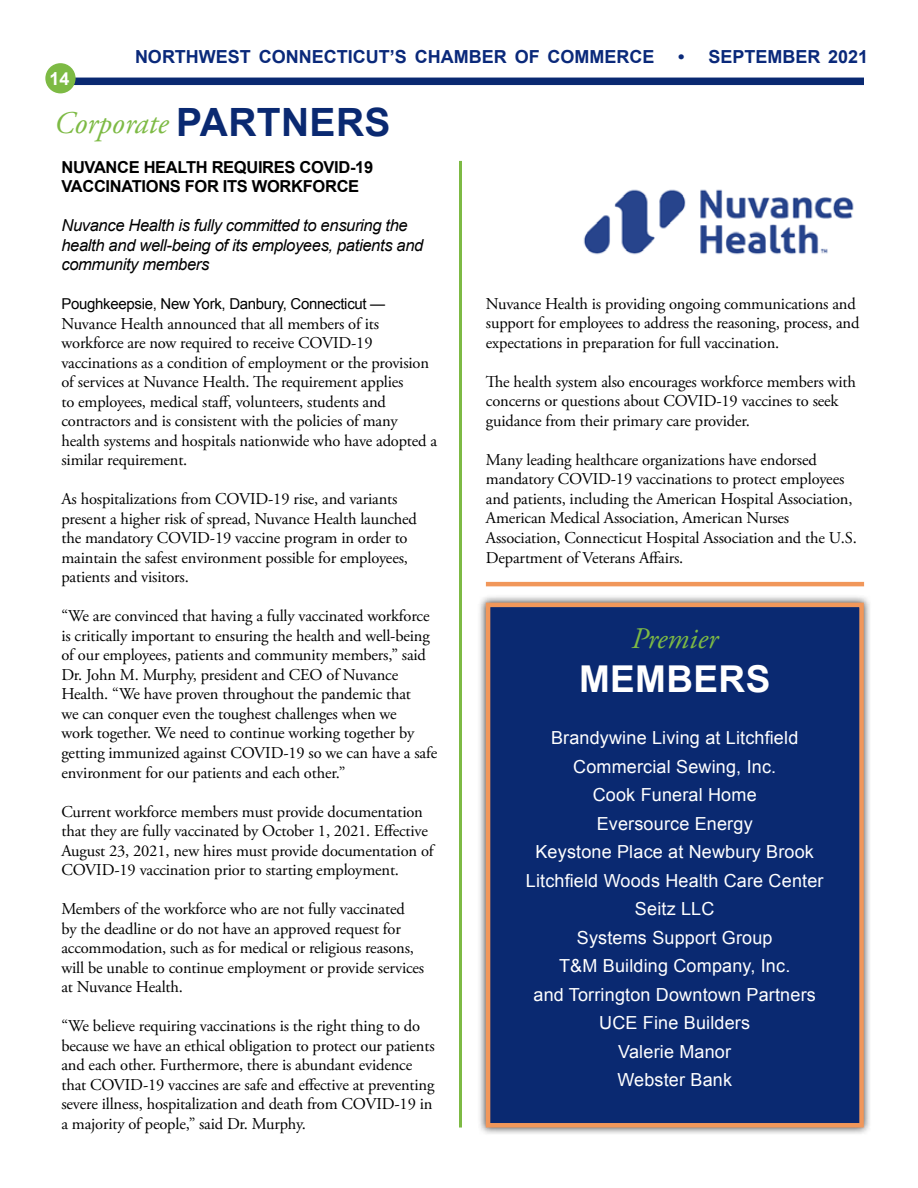
<style>
.page{position:relative;width:918px;height:1188px;background:#fff}
.page>*{position:absolute;margin:0;border:0;box-sizing:border-box;transform-origin:0 0}
.t1{font:700 37.05px "Arial";letter-spacing:.01em;color:#fff}
.t2{font:italic 31.5px "Adobe Garamond Pro";color:#7dba44}
.t3{font:italic 29.85px "Adobe Garamond Pro";color:#7dba44}
.t4{font:18px/28.5px "Arial";letter-spacing:.01em;color:#fff;text-align:center}
.t5{font:700 18px "Arial";color:#0a297a}
.t6{font:700 18px "Arial";color:#fff}
.t7{font:16.5px/19.5px "Adobe Garamond Pro";letter-spacing:-.01em;color:#000}
.t8{font:italic 16.5px/19.5px "Arial";letter-spacing:-.02em;color:#000}
.t9{font:700 16.5px/19.5px "Arial";letter-spacing:-.02em;color:#000}
.t10{font:15px "Arial";letter-spacing:-.02em;color:#000}
.s1{font-family:"Arial";font-weight:700;font-style:normal;font-size:39px;color:#0a2971}
</style>
<div class="page">
<div style="left:66px;top:78px;width:798px;height:7px;background:#0a2971"></div>
<div style="left:45px;top:63px;width:31px;height:30px;background:#7dba44;border-radius:50%"></div>
<hr style="left:459px;top:161px;width:3px;height:967px;background:#7dba44">
<hr style="left:486px;top:582px;width:378px;height:4px;background:#f1975a">
<img style="left:583px;top:189px;width:271px;height:66px">
<div style="left:478px;top:594px;width:394px;height:541px;background:#000;opacity:.75"></div>
<div style="left:486px;top:603px;width:378px;height:525px;background:#0a2971;border:4px solid #f1975a"></div>
<p class="t6" style="left:50px;top:67px;width:22px">14</p>
<p class="t5" style="left:135px;top:45px;width:521px">NORTHWEST CONNECTICUT’S CHAMBER OF COMMERCE</p>
<p class="t5" style="left:678px;top:45px;width:191px">• SEPTEMBER 2021</p>
<h2 class="t2" style="left:54px;top:105px;width:338px">Corporate <span class="s1">PARTNERS</span></h2>
<p class="t9" style="left:61px;top:158px;width:313px">NUVANCE HEALTH REQUIRES COVID-19<br>VACCINATIONS FOR ITS WORKFORCE</p>
<p class="t8" style="left:61px;top:216px;width:363px">Nuvance Health is fully committed to ensuring the health and well-being of its employees, patients and community members</p>
<p class="t10" style="left:61px;top:294px;width:325px">Poughkeepsie, New York, Danbury, Connecticut —</p>
<p class="t7" style="left:61px;top:315px;width:377px">Nuvance Health announced that all members of its workforce are now required to receive COVID-19 vaccinations as a condition of employment or the provision of services at Nuvance Health. The requirement applies<br>to employees, medical staff, volunteers, students and contractors and is consistent with the policies of many health systems and hospitals nationwide who have adopted a similar requirement.</p>
<p class="t7" style="left:61px;top:490px;width:357px">As hospitalizations from COVID-19 rise, and variants present a higher risk of spread, Nuvance Health launched the mandatory COVID-19 vaccine program in order to maintain the safest environment possible for employees, patients and visitors.</p>
<p class="t7" style="left:61px;top:607px;width:377px">“We are convinced that having a fully vaccinated workforce is critically important to ensuring the health and well-being of our employees, patients and community members,” said Dr. John M. Murphy, president and CEO of Nuvance Health. “We have proven throughout the pandemic that<br>we can conquer even the toughest challenges when we<br>work together. We need to continue working together by getting immunized against COVID-19 so we can have a safe environment for our patients and each other.”</p>
<p class="t7" style="left:61px;top:802px;width:374px">Current workforce members must provide documentation that they are fully vaccinated by October 1, 2021. Effective August 23, 2021, new hires must provide documentation of COVID-19 vaccination prior to starting employment.</p>
<p class="t7" style="left:61px;top:900px;width:364px">Members of the workforce who are not fully vaccinated<br>by the deadline or do not have an approved request for accommodation, such as for medical or religious reasons, will be unable to continue employment or provide services at Nuvance Health.</p>
<p class="t7" style="left:61px;top:1017px;width:375px">“We believe requiring vaccinations is the right thing to do because we have an ethical obligation to protect our patients and each other. Furthermore, there is abundant evidence that COVID-19 vaccines are safe and effective at preventing severe illness, hospitalization and death from COVID-19 in a majority of people,” said Dr. Murphy.</p>
<p class="t7" style="left:486px;top:295px;width:375px">Nuvance Health is providing ongoing communications and support for employees to address the reasoning, process, and expectations in preparation for full vaccination.</p>
<p class="t7" style="left:486px;top:373px;width:371px">The health system also encourages workforce members with concerns or questions about COVID-19 vaccines to seek guidance from their primary care provider.</p>
<p class="t7" style="left:486px;top:451px;width:372px">Many leading healthcare organizations have endorsed mandatory COVID-19 vaccinations to protect employees and patients, including the American Hospital Association, American Medical Association, American Nurses Association, Connecticut Hospital Association and the U.S.<br>Department of Veterans Affairs.</p>
<h3 class="t3" style="left:632px;top:621px;width:88px">Premier</h3>
<h1 class="t1" style="left:579px;top:654px;width:193px">MEMBERS</h1>
<p class="t4" style="left:526px;top:724px;width:299px">Brandywine Living at Litchfield<br>Commercial Sewing, Inc.<br>Cook Funeral Home<br>Eversource Energy<br>Keystone Place at Newbury Brook<br>Litchfield Woods Health Care Center<br>Seitz LLC<br>Systems Support Group<br>T&amp;M Building Company, Inc.<br>and Torrington Downtown Partners<br>UCE Fine Builders<br>Valerie Manor<br>Webster Bank</p>
</div>
